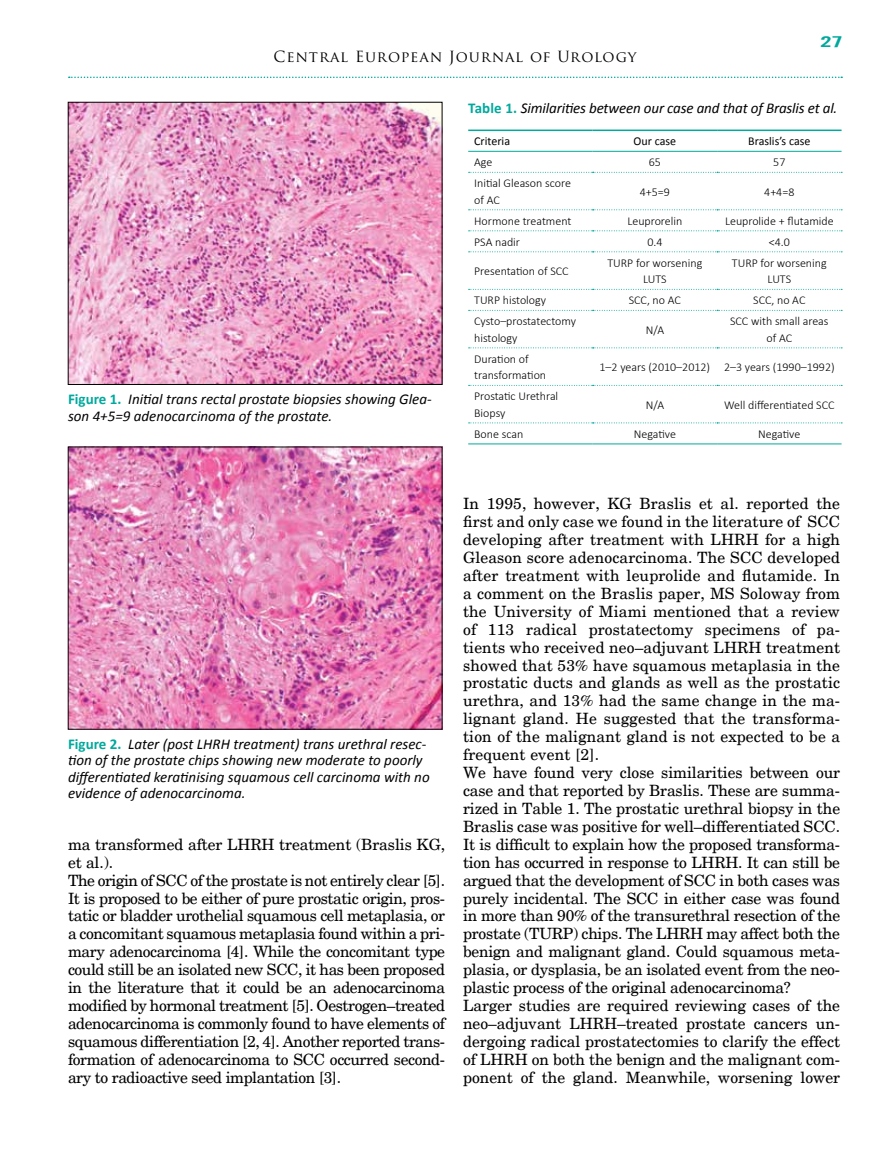
<style>
.page{position:relative;width:893px;height:1174px;background:#fff}
.page>*{position:absolute;margin:0;border:0;box-sizing:border-box;transform-origin:0 0}
.t1{font:15.6px/17.9px "New Century Schlbk";letter-spacing:-.005em;color:#000}
.t2{font:15.6px/17.9px "New Century Schlbk";letter-spacing:-.025em;color:#000}
.t3{font:italic 15px/16.5px "Calibri";color:#000}
.t4{font:15px "Trajan Pro";letter-spacing:.06em;color:#000}
.t5{font:15px "Alternate Gothic No 2 EU";color:#00a99d;scale:2 1}
.t6{font:300 12px/16.5px "Calibri";color:#000}
.t7{font:12px "Calibri";color:#000}
.s1{font-weight:700;font-style:normal;color:#00a99d}
</style>
<div class="page">
<svg style="left:69px;top:77px;width:773px;height:1px"></svg>
<svg style="left:469px;top:172px;width:373px;height:1px"></svg>
<svg style="left:469px;top:209px;width:373px;height:1px"></svg>
<svg style="left:469px;top:230px;width:373px;height:1px"></svg>
<svg style="left:469px;top:251px;width:373px;height:1px"></svg>
<svg style="left:469px;top:289px;width:373px;height:1px"></svg>
<svg style="left:469px;top:310px;width:373px;height:1px"></svg>
<svg style="left:469px;top:347px;width:373px;height:1px"></svg>
<hr style="left:468px;top:130px;width:125px;height:1px;background:#00a99d">
<hr style="left:593px;top:130px;width:124px;height:1px;background:#00a99d">
<hr style="left:717px;top:130px;width:125px;height:1px;background:#00a99d">
<hr style="left:468px;top:151px;width:125px;height:1px;background:#00a99d">
<hr style="left:593px;top:151px;width:124px;height:1px;background:#00a99d">
<hr style="left:717px;top:151px;width:125px;height:1px;background:#00a99d">
<hr style="left:468px;top:443px;width:125px;height:1px;background:#00a99d">
<hr style="left:593px;top:443px;width:124px;height:1px;background:#00a99d">
<hr style="left:717px;top:443px;width:125px;height:1px;background:#00a99d">
<svg style="left:469px;top:385px;width:373px;height:1px"></svg>
<svg style="left:469px;top:422px;width:373px;height:1px"></svg>
<img style="left:70px;top:104px;width:370px;height:278px">
<img style="left:70px;top:449px;width:370px;height:278px">
<p class="t4" style="left:273px;top:47px;width:365px">Central European Journal of Urology</p>
<p class="t5" style="left:820px;top:33px;width:12px">27</p>
<p class="t3" style="left:68px;top:390px;width:365px"><span class="s1">Figure 1.</span> Initial trans rectal prostate biopsies showing Glea&shy;son 4+5=9 adenocarcinoma of the prostate.</p>
<p class="t3" style="left:468px;top:100px;width:371px"><span class="s1">Table 1.</span> Similarities between our case and that of Braslis et al.</p>
<p class="t7" style="left:474px;top:134px;width:37px">Criteria</p>
<p class="t7" style="left:634px;top:134px;width:44px">Our case</p>
<p class="t7" style="left:748px;top:134px;width:64px">Braslis’s case</p>
<p class="t6" style="left:474px;top:154px;width:20px">Age</p>
<p class="t6" style="left:649px;top:154px;width:14px">65</p>
<p class="t6" style="left:773px;top:154px;width:14px">57</p>
<p class="t6" style="left:474px;top:175px;width:98px">Initial Gleason score of AC</p>
<p class="t6" style="left:640px;top:183px;width:32px">4+5=9</p>
<p class="t6" style="left:764px;top:183px;width:32px">4+4=8</p>
<p class="t6" style="left:474px;top:212px;width:99px">Hormone treatment</p>
<p class="t6" style="left:627px;top:212px;width:57px">Leuprorelin</p>
<p class="t6" style="left:725px;top:212px;width:110px">Leuprolide + flutamide</p>
<p class="t6" style="left:474px;top:233px;width:47px">PSA nadir</p>
<p class="t6" style="left:647px;top:233px;width:17px">0.4</p>
<p class="t6" style="left:769px;top:233px;width:23px">&lt;4.0</p>
<p class="t6" style="left:474px;top:263px;width:96px">Presentation of SCC</p>
<p class="t6" style="left:607px;top:254px;width:96px;text-align:center">TURP for worsening<br>LUTS</p>
<p class="t6" style="left:732px;top:254px;width:96px;text-align:center">TURP for worsening<br>LUTS</p>
<p class="t6" style="left:474px;top:292px;width:73px">TURP histology</p>
<p class="t6" style="left:629px;top:292px;width:54px">SCC, no AC</p>
<p class="t6" style="left:753px;top:292px;width:54px">SCC, no AC</p>
<p class="t6" style="left:474px;top:313px;width:103px">Cysto–prostatectomy histology</p>
<p class="t6" style="left:646px;top:321px;width:20px">N/A</p>
<p class="t6" style="left:730px;top:313px;width:100px;text-align:center">SCC with small areas of AC</p>
<p class="t6" style="left:474px;top:350px;width:73px">Duration of transformation</p>
<p class="t6" style="left:600px;top:359px;width:237px">1–2 years (2010–2012) 2–3 years (1990–1992)</p>
<p class="t6" style="left:474px;top:388px;width:86px">Prostatic Urethral<br>Biopsy</p>
<p class="t6" style="left:646px;top:396px;width:20px">N/A</p>
<p class="t6" style="left:724px;top:396px;width:112px">Well differentiated SCC</p>
<p class="t6" style="left:474px;top:425px;width:51px">Bone scan</p>
<p class="t6" style="left:634px;top:425px;width:44px">Negative</p>
<p class="t6" style="left:758px;top:425px;width:44px">Negative</p>
<p class="t3" style="left:68px;top:735px;width:363px"><span class="s1">Figure 2.</span> Later (post LHRH treatment) trans urethral resec&shy;tion of the prostate chips showing new moderate to poorly differentiated keratinising squamous cell carcinoma with no evidence of adenocarcinoma.</p>
<p class="t2" style="left:68px;top:835px;width:379px">ma transformed after LHRH treatment (Braslis KG, et al.).<br>The origin of SCC of the prostate is not entirely clear [5].<br>It is proposed to be either of pure prostatic origin, pros&shy;tatic or bladder urothelial squamous cell metaplasia, or a concomitant squamous metaplasia found within a pri&shy;mary adenocarcinoma [4]. While the concomitant type could still be an isolated new SCC, it has been proposed in the literature that it could be an adenocarcinoma modified by hormonal treatment [5]. Oestrogen–treated adenocarcinoma is commonly found to have elements of squamous differentiation [2, 4]. Another reported trans&shy;formation of adenocarcinoma to SCC occurred second&shy;ary to radioactive seed implantation [3].</p>
<p class="t1" style="left:463px;top:495px;width:379px">In 1995, however, KG Braslis et al. reported the first and only case we found in the literature of SCC developing after treatment with LHRH for a high Gleason score adenocarcinoma. The SCC developed after treatment with leuprolide and flutamide. In a comment on the Braslis paper, MS Soloway from the University of Miami mentioned that a review of 113 radical prostatectomy specimens of pa&shy;tients who received neo–adjuvant LHRH treatment showed that 53% have squamous metaplasia in the prostatic ducts and glands as well as the prostatic urethra, and 13% had the same change in the ma&shy;lignant gland. He suggested that the transforma&shy;tion of the malignant gland is not expected to be a frequent event [2].<br>We have found very close similarities between our case and that reported by Braslis. These are summa&shy;rized in Table 1. The prostatic urethral biopsy in the Braslis case was positive for well–differentiated SCC.<br>It is difficult to explain how the proposed transforma&shy;tion has occurred in response to LHRH. It can still be argued that the development of SCC in both cases was purely incidental. The SCC in either case was found in more than 90% of the transurethral resection of the prostate (TURP) chips. The LHRH may affect both the benign and malignant gland. Could squamous meta&shy;plasia, or dysplasia, be an isolated event from the neo&shy;plastic process of the original adenocarcinoma?<br>Larger studies are required reviewing cases of the neo–adjuvant LHRH–treated prostate cancers un&shy;dergoing radical prostatectomies to clarify the effect of LHRH on both the benign and the malignant com&shy;ponent of the gland. Meanwhile, worsening lower</p>
</div>
